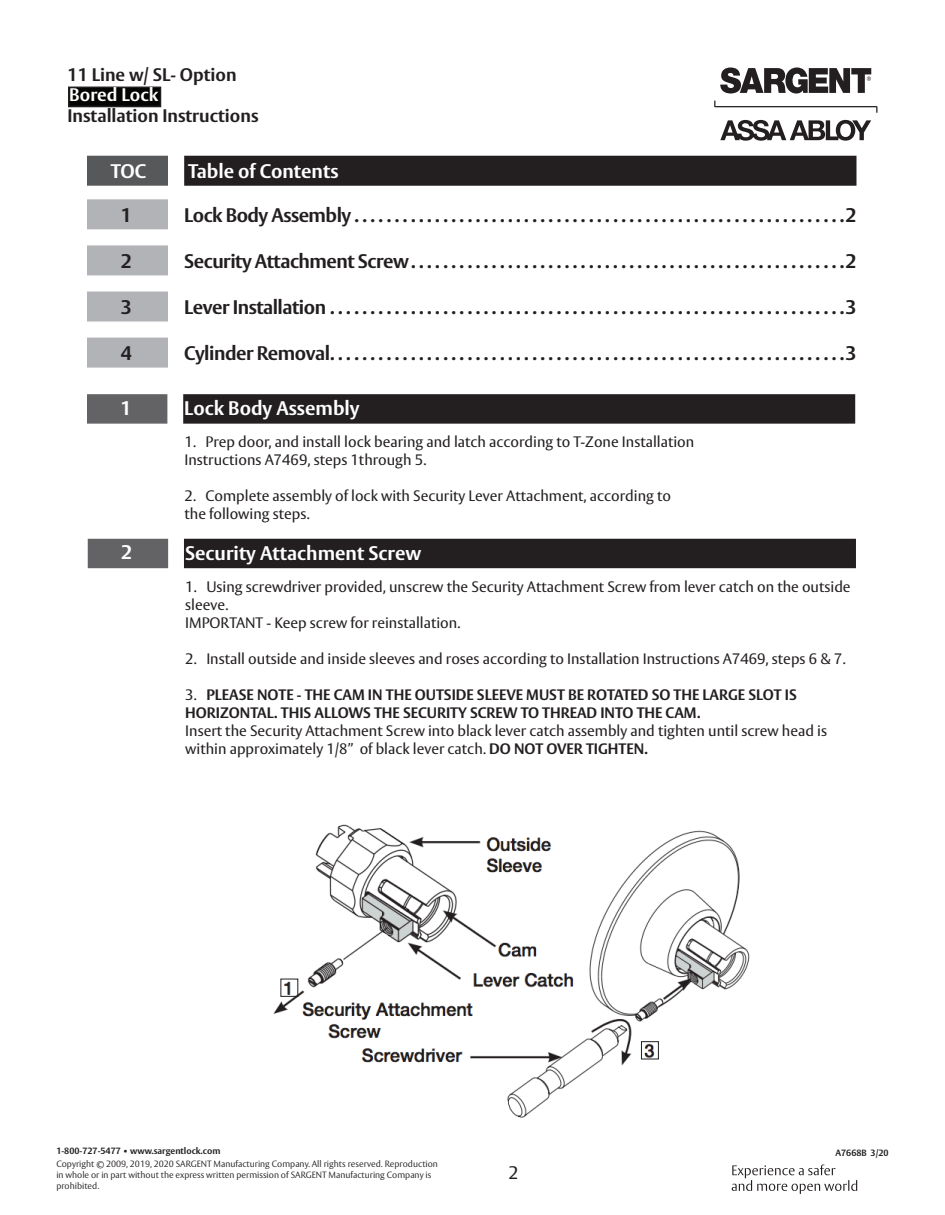
<style>
.page{position:relative;width:945px;height:1215px;background:#fff}
.page>*{position:absolute;margin:0;border:0;box-sizing:border-box;transform-origin:0 0}
.t1{font:700 19.5px "ASSA Vesta";letter-spacing:-.025em;color:#231f20}
.t2{font:700 19.5px "ASSA Vesta";color:#fff}
.t3{font:700 18px "ASSA Vesta";color:#231f20}
.t4{font:700 18px "ASSA Vesta";color:#fff}
.t5{font:18px "ASSA Vesta";color:#231f20}
.t6{font:15px/18px "ASSA Vesta";color:#231f20}
.t7{font:700 15px/18px "ASSA Vesta";color:#231f20}
.t8{font:300 9px/10.8px "ASSA Vesta";color:#231f20}
.t9{font:700 9px "ASSA Vesta";color:#231f20}
.s1{font-weight:400}
.s2{font-weight:700}
</style>
<div class="page">
<svg style="left:732px;top:1164px;width:125px;height:30px"></svg>
<svg style="left:714px;top:101px;width:164px;height:12px"></svg>
<svg style="left:720px;top:120px;width:151px;height:21px"></svg>
<svg style="left:720px;top:68px;width:151px;height:26px"></svg>
<div style="left:69px;top:87px;width:91px;height:20px;background:#040503"></div>
<div style="left:68px;top:87px;width:93px;height:20px;border:2px solid #231f20"></div>
<div style="left:87px;top:156px;width:81px;height:30px;background:#57585a"></div>
<div style="left:184px;top:156px;width:673px;height:30px;background:#231f20"></div>
<div style="left:87px;top:199px;width:81px;height:30px;background:#b2b3b7"></div>
<div style="left:87px;top:245px;width:81px;height:30px;background:#b2b3b7"></div>
<div style="left:87px;top:292px;width:81px;height:30px;background:#b2b3b7"></div>
<div style="left:87px;top:338px;width:81px;height:30px;background:#b2b3b7"></div>
<div style="left:184px;top:395px;width:670px;height:28px;background:#231f20"></div>
<div style="left:183px;top:394px;width:672px;height:30px;border:2px solid #231f20"></div>
<div style="left:87px;top:394px;width:80px;height:30px;background:#636366;border:2px solid #636366"></div>
<div style="left:185px;top:540px;width:670px;height:27px;background:#231f20"></div>
<div style="left:184px;top:539px;width:672px;height:29px;border:2px solid #231f20"></div>
<div style="left:88px;top:539px;width:80px;height:29px;background:#636366"></div>
<img style="left:273px;top:824px;width:477px;height:294px">
<div style="left:280px;top:979px;width:18px;height:18px;border:1px solid #231f20"></div>
<div style="left:641px;top:1041px;width:18px;height:18px;border:1px solid #231f20"></div>
<p class="t3" style="left:68px;top:64px;width:171px">11 Line w/ SL- Option</p>
<p class="t3" style="left:68px;top:105px;width:193px">Installation Instructions</p>
<p class="t4" style="left:69px;top:84px;width:90px">Bored Lock</p>
<p class="t2" style="left:111px;top:159px;width:37px">TOC</p>
<p class="t2" style="left:188px;top:159px;width:152px">Table of Contents</p>
<p class="t1" style="left:121px;top:203px;width:13px">1</p>
<p class="t1" style="left:184px;top:203px;width:674px">Lock Body Assembly . . . . . . . . . . . . . . . . . . . . . . . . . . . . . . . . . . . . . . . . . . . . . . . . . . . . . . . . . . . . 2</p>
<p class="t1" style="left:121px;top:249px;width:13px">2</p>
<p class="t1" style="left:184px;top:249px;width:674px">Security Attachment Screw . . . . . . . . . . . . . . . . . . . . . . . . . . . . . . . . . . . . . . . . . . . . . . . . . . . . . 2</p>
<p class="t1" style="left:121px;top:295px;width:13px">3</p>
<p class="t1" style="left:184px;top:295px;width:674px">Lever Installation . . . . . . . . . . . . . . . . . . . . . . . . . . . . . . . . . . . . . . . . . . . . . . . . . . . . . . . . . . . . . . . 3</p>
<p class="t1" style="left:121px;top:341px;width:13px">4</p>
<p class="t1" style="left:184px;top:341px;width:674px">Cylinder Removal . . . . . . . . . . . . . . . . . . . . . . . . . . . . . . . . . . . . . . . . . . . . . . . . . . . . . . . . . . . . . . . 3</p>
<p class="t2" style="left:121px;top:396px;width:13px">1</p>
<p class="t2" style="left:184px;top:397px;width:177px">Lock Body Assembly</p>
<p class="t6" style="left:184px;top:434px;width:511px">1. Prep door, and install lock bearing and latch according to T-Zone Installation</p>
<p class="t6" style="left:184px;top:452px;width:243px">Instructions A7469, steps 1through 5.</p>
<p class="t6" style="left:184px;top:488px;width:488px">2. Complete assembly of lock with Security Lever Attachment, according to</p>
<p class="t6" style="left:184px;top:506px;width:127px">the following steps.</p>
<p class="t2" style="left:121px;top:540px;width:13px">2</p>
<p class="t2" style="left:185px;top:541px;width:238px">Security Attachment Screw</p>
<p class="t6" style="left:185px;top:578px;width:667px">1. Using screwdriver provided, unscrew the Security Attachment Screw from lever catch on the outside sleeve.</p>
<p class="t6" style="left:185px;top:614px;width:277px">IMPORTANT - Keep screw for reinstallation.</p>
<p class="t6" style="left:185px;top:650px;width:662px">2. Install outside and inside sleeves and roses according to Installation Instructions A7469, steps 6 &amp; 7.</p>
<p class="t7" style="left:185px;top:686px;width:613px"><span class="s1">3.</span> PLEASE NOTE - THE CAM IN THE OUTSIDE SLEEVE MUST BE ROTATED SO THE LARGE SLOT IS<br>HORIZONTAL. THIS ALLOWS THE SECURITY SCREW TO THREAD INTO THE CAM.</p>
<p class="t6" style="left:185px;top:722px;width:643px">Insert the Security Attachment Screw into black lever catch assembly and tighten until screw head is within approximately 1/8” of black lever catch. <span class="s2">DO NOT OVER TIGHTEN.</span></p>
<p class="t9" style="left:56px;top:1146px;width:166px">1-800-727-5477 • www.sargentlock.com</p>
<p class="t9" style="left:835px;top:1147px;width:55px">A7668B 3/20</p>
<p class="t8" style="left:56px;top:1159px;width:383px">Copyright © 2009, 2019, 2020 SARGENT Manufacturing Company. All rights reserved. Reproduction in whole or in part without the express written permission of SARGENT Manufacturing Company is prohibited.</p>
<p class="t5" style="left:508px;top:1162px;width:12px">2</p>
</div>
